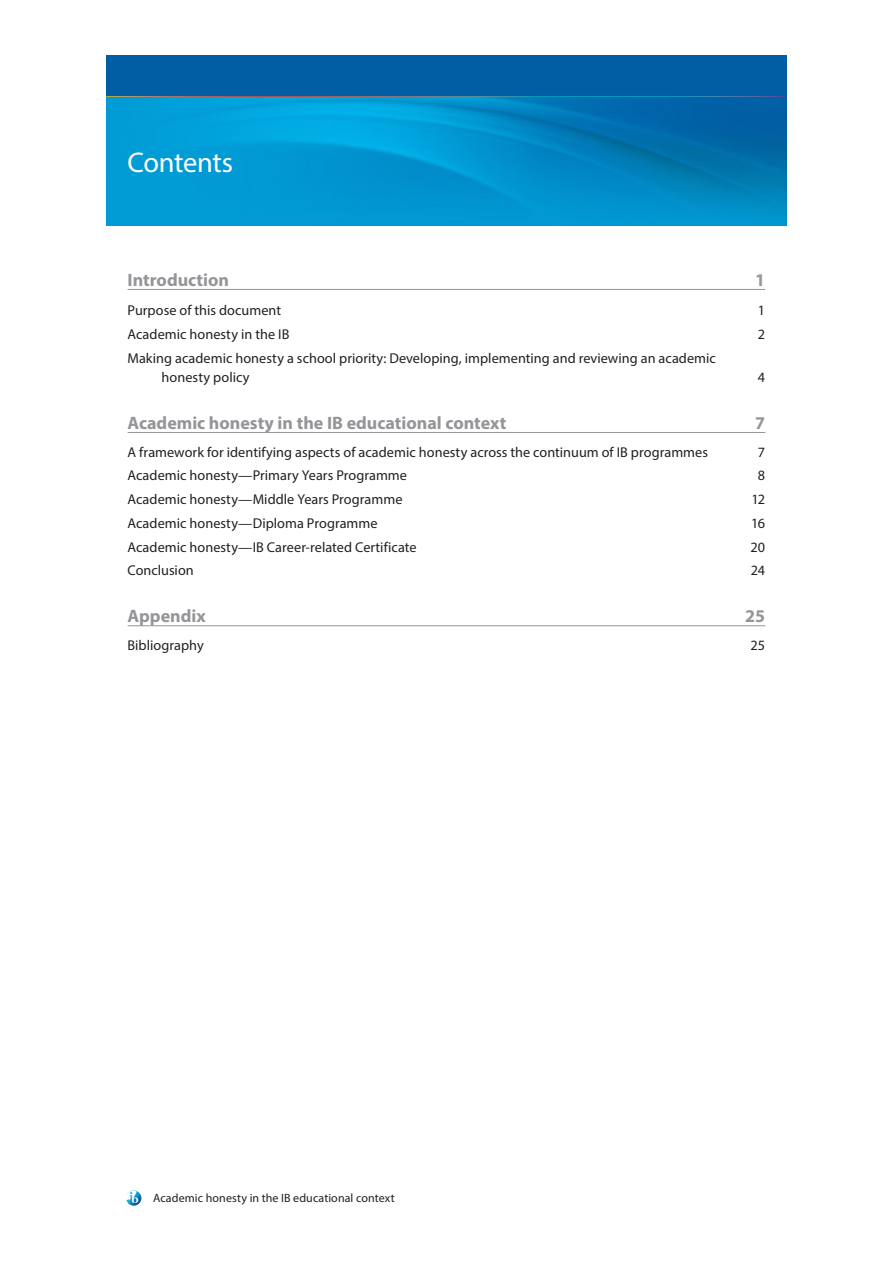
<style>
.page{position:relative;width:893px;height:1263px;background:#fff}
.page>*{position:absolute;margin:0;border:0;box-sizing:border-box;transform-origin:0 0}
.Heading_2{font:28.5px "Myriad Pro";letter-spacing:-.02em;color:#fff}
.Contents_-_type_B_le{font:700 18px "Myriad Pro";color:#939598}
.Contents_-_type_B_le-2{font:14.25px/19.5px "Myriad Pro";letter-spacing:.005em;color:#231f20}
.Page_footer{font:12px "Myriad Pro";letter-spacing:.01em;color:#231f20}
</style>
<div class="page">
<div style="left:106px;top:55px;width:681px;height:43px;background:#015ea4"></div>
<hr style="left:106px;top:96px;width:681px;height:3px;background:#fff">
<svg style="left:126px;top:1190px;width:15px;height:16px"></svg>
<img style="left:106px;top:98px;width:681px;height:127px">
<hr style="left:128px;top:289px;width:637px;height:1px;background:#939598">
<hr style="left:128px;top:432px;width:637px;height:1px;background:#939598">
<hr style="left:128px;top:625px;width:637px;height:1px;background:#939598">
<p class="Heading_2" style="left:128px;top:145px;width:107px">Contents</p>
<p class="Contents_-_type_B_le" style="left:128px;top:268px;width:103px">Introduction</p>
<p class="Contents_-_type_B_le" style="left:755px;top:268px;width:11px">1</p>
<p class="Contents_-_type_B_le-2" style="left:128px;top:300px;width:155px">Purpose of this document</p>
<p class="Contents_-_type_B_le-2" style="left:758px;top:300px;width:9px">1</p>
<p class="Contents_-_type_B_le-2" style="left:128px;top:324px;width:163px">Academic honesty in the IB</p>
<p class="Contents_-_type_B_le-2" style="left:758px;top:324px;width:9px">2</p>
<p class="Contents_-_type_B_le-2" style="left:162px;top:348px;width:556px;text-indent:-34px">Making academic honesty a school priority: Developing, implementing and reviewing an academic honesty policy</p>
<p class="Contents_-_type_B_le-2" style="left:758px;top:367px;width:9px">4</p>
<p class="Contents_-_type_B_le" style="left:128px;top:411px;width:380px">Academic honesty in the IB educational context</p>
<p class="Contents_-_type_B_le" style="left:755px;top:411px;width:11px">7</p>
<p class="Contents_-_type_B_le-2" style="left:128px;top:442px;width:582px">A framework for identifying aspects of academic honesty across the continuum of IB programmes</p>
<p class="Contents_-_type_B_le-2" style="left:758px;top:442px;width:9px">7</p>
<p class="Contents_-_type_B_le-2" style="left:128px;top:466px;width:281px">Academic honesty—Primary Years Programme</p>
<p class="Contents_-_type_B_le-2" style="left:758px;top:466px;width:9px">8</p>
<p class="Contents_-_type_B_le-2" style="left:128px;top:489px;width:276px">Academic honesty—Middle Years Programme</p>
<p class="Contents_-_type_B_le-2" style="left:751px;top:489px;width:15px">12</p>
<p class="Contents_-_type_B_le-2" style="left:128px;top:513px;width:252px">Academic honesty—Diploma Programme</p>
<p class="Contents_-_type_B_le-2" style="left:751px;top:513px;width:15px">16</p>
<p class="Contents_-_type_B_le-2" style="left:128px;top:537px;width:291px">Academic honesty—IB Career-related Certificate</p>
<p class="Contents_-_type_B_le-2" style="left:750px;top:537px;width:16px">20</p>
<p class="Contents_-_type_B_le-2" style="left:128px;top:561px;width:68px">Conclusion</p>
<p class="Contents_-_type_B_le-2" style="left:751px;top:561px;width:16px">24</p>
<p class="Contents_-_type_B_le" style="left:128px;top:604px;width:80px">Appendix</p>
<p class="Contents_-_type_B_le" style="left:745px;top:604px;width:21px">25</p>
<p class="Contents_-_type_B_le-2" style="left:128px;top:635px;width:78px">Bibliography</p>
<p class="Contents_-_type_B_le-2" style="left:750px;top:635px;width:16px">25</p>
<p class="Page_footer" style="left:153px;top:1190px;width:243px">Academic honesty in the IB educational context</p>
</div>
